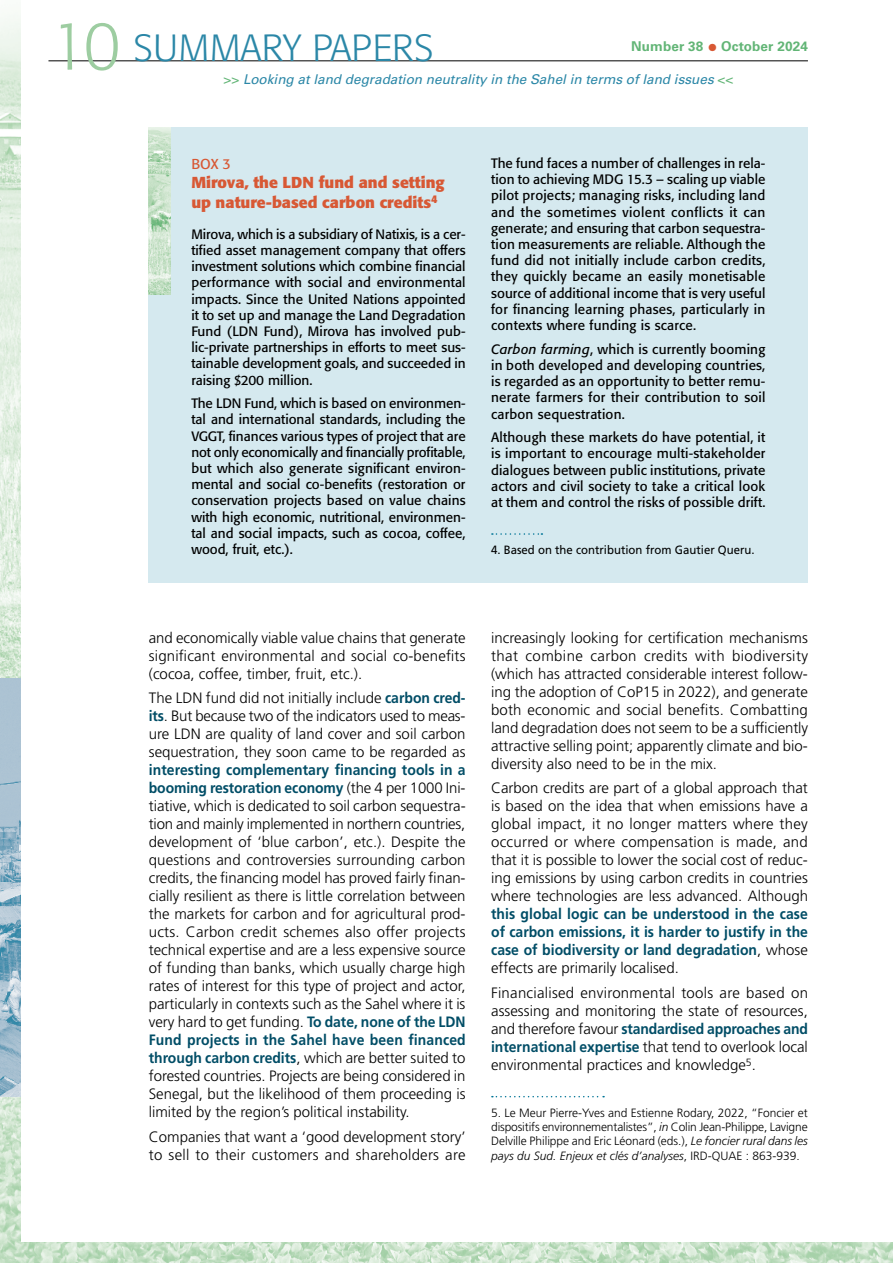
<style>
.page{position:relative;width:893px;height:1263px;background:#fff}
.page>*{position:absolute;margin:0;border:0;box-sizing:border-box;transform-origin:0 0}
.t1{font:300 67.5px "Formata";color:#9dcda1;scale:.93 1}
.t2{font:300 37.5px "Formata";color:#2b87a7}
.t3{font:700 15.75px/19.5px "Formata";color:#d85834}
.t4{font:300 15px/18px "Frutiger LT Std";color:#000;text-align:justify}
.t5{font:700 15px/18px "Frutiger LT Std";color:#004d66;text-align:justify;scale:.93 1}
.t6{font:14.25px "Formata";color:#d85834}
.t7{font:13.5px/16.2px "Formata";letter-spacing:.01em;color:#000;text-align:justify}
.t8{font:italic 13.5px "Univers LT Std";color:#2b87a7}
.t9{font:700 13.5px "Univers LT Std";letter-spacing:.01em;color:#62b576}
.t10{font:300 12px/14.4px "Frutiger LT Std";letter-spacing:-.005em;color:#000;text-align:justify}
.t11{font:12px "Frutiger LT Std";color:#000;scale:.95 1}
.s1{font-style:normal;color:#62b576}
.s2{color:#d85834}
.s3{font-style:italic}
.s4{font-weight:700;color:#004d66}
.s5{font-weight:300;color:#000}
</style>
<div class="page">
<img style="left:0;top:15px;width:21px;height:1082px">
<img style="left:0;top:1097px;width:893px;height:166px">
<div style="left:21px;top:0;width:872px;height:1242px;background:#fff"></div>
<hr style="left:48px;top:61px;width:760px;height:1px;background:#000">
<div style="left:149px;top:128px;width:659px;height:455px;background:#d5e9ef"></div>
<svg style="left:492px;top:533px;width:50px;height:2px"></svg>
<img style="left:149px;top:128px;width:21px;height:166px">
<svg style="left:492px;top:1096px;width:112px;height:1px"></svg>
<h1 class="t1" style="left:50px;top:6px;width:77px">10</h1>
<h2 class="t2" style="left:134px;top:26px;width:302px">SUMMARY PAPERS</h2>
<p class="t8" style="left:223px;top:71px;width:511px"><span class="s1">&gt;&gt;</span> Looking at land degradation neutrality in the Sahel in terms of land issues <span class="s1">&lt;&lt;</span></p>
<p class="t9" style="left:631px;top:39px;width:178px">Number 38 <span class="s2">●</span> October 2024</p>
<p class="t6" style="left:191px;top:155px;width:41px">BOX 3</p>
<p class="t3" style="left:191px;top:173px;width:255px">Mirova, the LDN fund and setting up nature-based carbon credits<sup>4</sup></p>
<p class="t7" style="left:191px;top:226px;width:276px">Mirova, which is a subsidiary of Natixis, is a cer&shy;tified asset management company that offers investment solutions which combine financial performance with social and environmental impacts. Since the United Nations appointed it to set up and manage the Land Degradation Fund (LDN Fund), Mirova has involved pub&shy;lic-private partnerships in efforts to meet sus&shy;tainable development goals, and succeeded in raising $200 million.</p>
<p class="t7" style="left:191px;top:395px;width:276px">The LDN Fund, which is based on environmen&shy;tal and international standards, including the VGGT, finances various types of project that are not only economically and financially profitable, but which also generate significant environ&shy;mental and social co-benefits (restoration or conservation projects based on value chains with high economic, nutritional, environmen&shy;tal and social impacts, such as cocoa, coffee, wood, fruit, etc.).</p>
<p class="t7" style="left:491px;top:155px;width:276px">The fund faces a number of challenges in rela&shy;tion to achieving MDG 15.3 – scaling up viable pilot projects; managing risks, including land and the sometimes violent conflicts it can generate; and ensuring that carbon sequestra&shy;tion measurements are reliable. Although the fund did not initially include carbon credits, they quickly became an easily monetisable source of additional income that is very useful for financing learning phases, particularly in contexts where funding is scarce.</p>
<p class="t7" style="left:491px;top:341px;width:276px"><span class="s3">Carbon farming</span>, which is currently booming in both developed and developing countries, is regarded as an opportunity to better remu&shy;nerate farmers for their contribution to soil carbon sequestration.</p>
<p class="t7" style="left:491px;top:429px;width:276px">Although these markets do have potential, it is important to encourage multi-stakeholder dialogues between public institutions, private actors and civil society to take a critical look at them and control the risks of possible drift.</p>
<p class="t11" style="left:491px;top:543px;width:279px">4. Based on the contribution from Gautier Queru.</p>
<p class="t4" style="left:149px;top:629px;width:318px">and economically viable value chains that generate significant environmental and social co-benefits (cocoa, coffee, timber, fruit, etc.).</p>
<p class="t4" style="left:149px;top:689px;width:318px">The LDN fund did not initially include <span class="s4">carbon cred&shy;its</span>. But because two of the indicators used to meas&shy;ure LDN are quality of land cover and soil carbon sequestration, they soon came to be regarded as</p>
<p class="t4" style="left:149px;top:761px;width:318px"><span class="s4">interesting complementary financing tools in a booming restoration economy</span> (the 4 per 1000 Ini&shy;tiative, which is dedicated to soil carbon sequestra&shy;tion and mainly implemented in northern countries, development of ‘blue carbon’, etc.). Despite the questions and controversies surrounding carbon credits, the financing model has proved fairly finan&shy;cially resilient as there is little correlation between the markets for carbon and for agricultural prod&shy;ucts. Carbon credit schemes also offer projects technical expertise and are a less expensive source of funding than banks, which usually charge high rates of interest for this type of project and actor, particularly in contexts such as the Sahel where it is very hard to get funding. <span class="s4">To date, none of the LDN Fund projects in the Sahel have been financed through carbon credits</span>, which are better suited to forested countries. Projects are being considered in Senegal, but the likelihood of them proceeding is limited by the region’s political instability.</p>
<p class="t4" style="left:149px;top:1127px;width:318px">Companies that want a ‘good development story’ to sell to their customers and shareholders are</p>
<p class="t4" style="left:491px;top:629px;width:318px">increasingly looking for certification mechanisms that combine carbon credits with biodiversity (which has attracted considerable interest follow&shy;ing the adoption of CoP15 in 2022), and generate both economic and social benefits. Combatting land degradation does not seem to be a sufficiently attractive selling point; apparently climate and bio&shy;diversity also need to be in the mix.</p>
<p class="t4" style="left:491px;top:779px;width:318px">Carbon credits are part of a global approach that is based on the idea that when emissions have a global impact, it no longer matters where they occurred or where compensation is made, and that it is possible to lower the social cost of reduc&shy;ing emissions by using carbon credits in countries where technologies are less advanced. Although</p>
<p class="t5" style="left:491px;top:905px;width:342px">this global logic can be understood in the case of carbon emissions, it is harder to justify in the case of biodiversity or land degradation<span class="s5">, whose effects are primarily localised.</span></p>
<p class="t4" style="left:491px;top:983px;width:318px">Financialised environmental tools are based on assessing and monitoring the state of resources, and therefore favour <span class="s4">standardised approaches and international expertise</span> that tend to overlook local environmental practices and knowledge<sup>5</sup>.</p>
<p class="t10" style="left:491px;top:1105px;width:318px">5. Le Meur Pierre-Yves and Estienne Rodary, 2022, “Foncier et dispositifs environnementalistes”, <span class="s3">in</span> Colin Jean-Philippe, Lavigne Delville Philippe and Eric Léonard (eds.), <span class="s3">Le foncier rural dans les pays du Sud. Enjeux et clés d’analyses</span>, IRD-QUAE : 863-939.</p>
</div>
